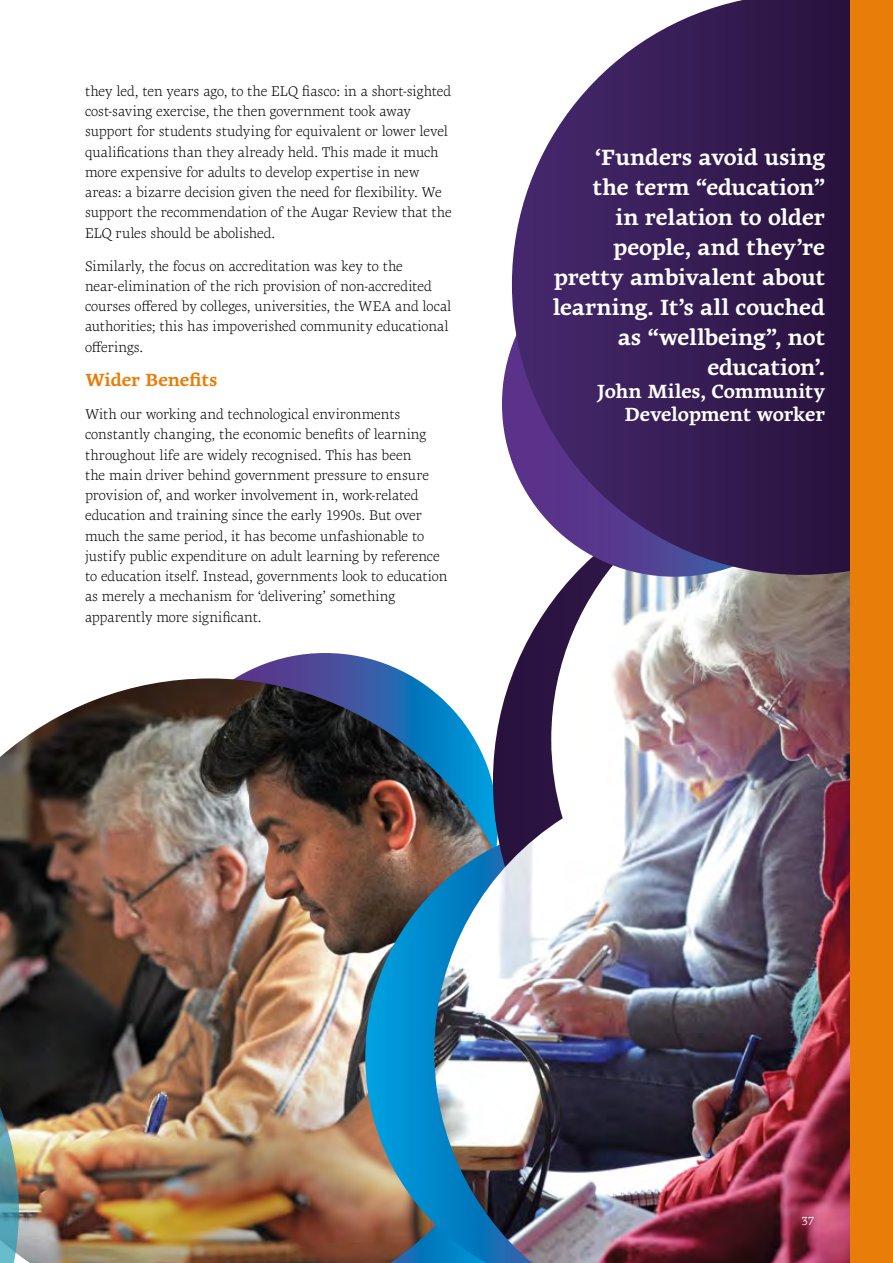
<style>
.page{position:relative;width:893px;height:1263px;background:#fff}
.page>*{position:absolute;margin:0;border:0;box-sizing:border-box;transform-origin:0 0}
.t1{font:700 22.5px/30px "Geneo Std";letter-spacing:-.01em;color:#fff;text-align:right}
.t2{font:700 19.5px/23.4px "Geneo Std";letter-spacing:-.015em;color:#fff;text-align:right}
.t3{font:700 18px "Geneo Std";letter-spacing:-.01em;color:#e87d09}
.t4{font:300 14.25px/20.2px "Geneo Std";color:#000}
.t5{font:12px "Geneo Std";color:#fff}
</style>
<div class="page">
<svg style="left:152px;top:653px;width:346px;height:345px;background:#4a4e9c"></svg>
<img style="left:0;top:678px;width:434px;height:585px">
<svg style="left:365px;top:822px;width:69px;height:441px;background:#3f7b95"></svg>
<img style="left:434px;top:575px;width:416px;height:688px">
<img style="left:0;top:884px;width:57px;height:379px">
<svg style="left:512px;top:0;width:338px;height:575px;background:#4d3769"></svg>
<div style="left:850px;top:0;width:43px;height:1263px;background:#e87d09"></div>
<p class="t4" style="left:85px;top:81px;width:368px">they led, ten years ago, to the ELQ fiasco: in a short-sighted cost-saving exercise, the then government took away support for students studying for equivalent or lower level qualifications than they already held. This made it much more expensive for adults to develop expertise in new areas: a bizarre decision given the need for flexibility. We support the recommendation of the Augar Review that the ELQ rules should be abolished.</p>
<p class="t4" style="left:85px;top:256px;width:368px">Similarly, the focus on accreditation was key to the near-elimination of the rich provision of non-accredited courses offered by colleges, universities, the WEA and local authorities; this has impoverished community educational offerings.</p>
<p class="t3" style="left:85px;top:369px;width:134px">Wider Benefits</p>
<p class="t4" style="left:85px;top:404px;width:364px">With our working and technological environments constantly changing, the economic benefits of learning throughout life are widely recognised. This has been<br>the main driver behind government pressure to ensure provision of, and worker involvement in, work-related education and training since the early 1990s. But over much the same period, it has become unfashionable to justify public expenditure on adult learning by reference to education itself. Instead, governments look to education as merely a mechanism for ‘delivering’ something apparently more significant.</p>
<h1 class="t1" style="left:553px;top:142px;width:274px">‘Funders avoid using<br>the term “education”<br>in relation to older people, and they’re pretty ambivalent about learning. It’s all couched as “wellbeing”, not education’.</h1>
<h2 class="t2" style="left:597px;top:380px;width:229px">John Miles, Community<br>Development worker</h2>
<p class="t5" style="left:801px;top:1214px;width:14px">37</p>
</div>
